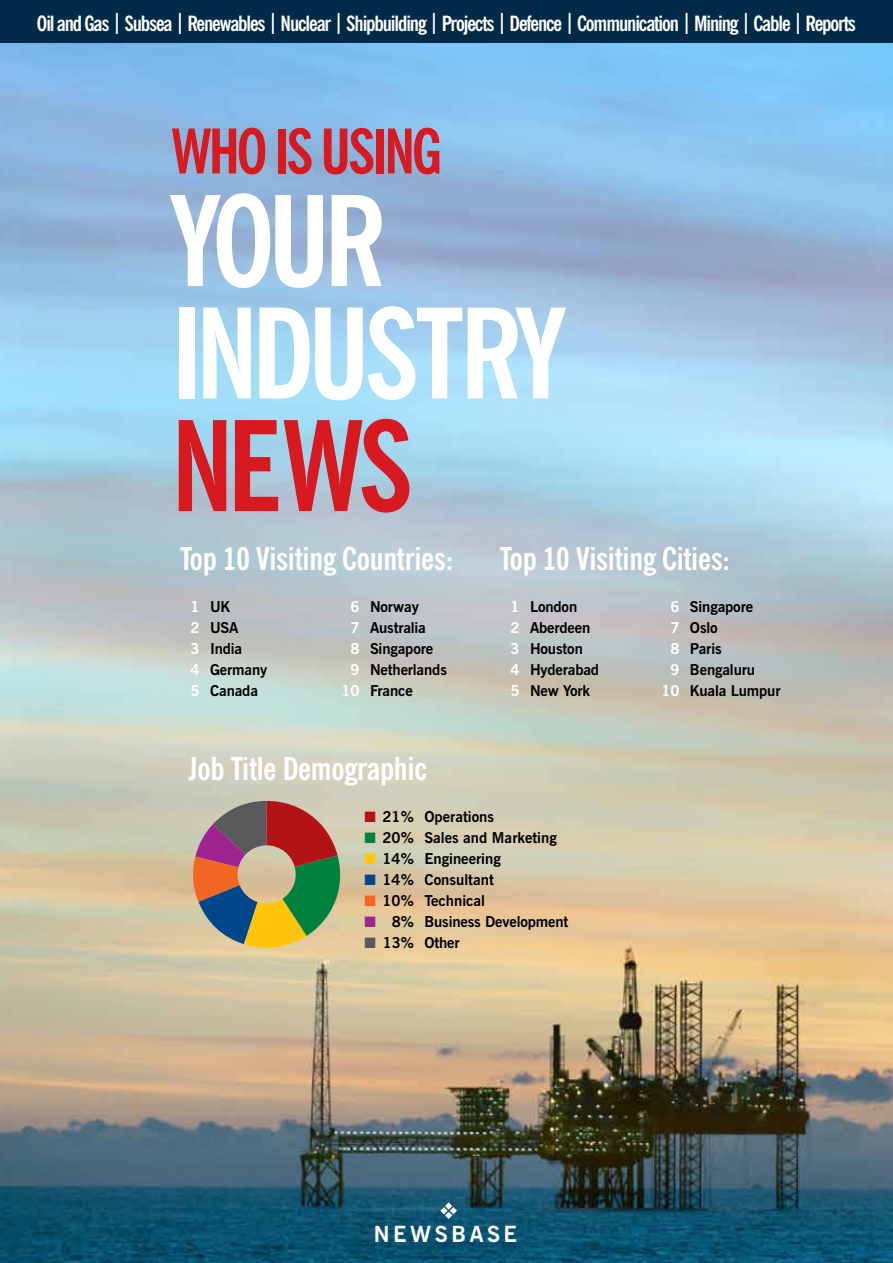
<style>
.page{position:relative;width:893px;height:1263px;background:#fff}
.page>*{position:absolute;margin:0;border:0;box-sizing:border-box;transform-origin:0 0}
.t1{font:700 condensed 124.5px/112.5px "News Gothic BT";letter-spacing:-.055em;color:#fff}
.t2{font:700 condensed 124.5px "News Gothic BT";color:#d71920}
.t3{font:700 condensed 61.5px "News Gothic BT";letter-spacing:-.055em;color:#d71920}
.t4{font:700 condensed 31.5px "News Gothic BT";letter-spacing:-.01em;color:#fff}
.t5{font:700 22.2px "News Gothic BT";letter-spacing:.16em;color:#fff}
.t6{font:700 condensed 21px "News Gothic BT";letter-spacing:-.055em;color:#fff}
.t7{font:700 15px/21px "News Gothic BT";letter-spacing:-.01em;color:#000}
.s1{color:#fff}
.s2{color:#b31217}
.s3{color:#00823f}
.s4{color:#ffc40c}
.s5{color:#00468a}
.s6{color:#f26522}
.s7{color:#9f248f}
.s8{color:#58595b}
</style>
<div class="page">
<img style="left:0;top:43px;width:893px;height:1220px">
<div style="left:0;top:0;width:893px;height:43px;background:#002a47"></div>
<svg style="left:191px;top:801px;width:155px;height:150px;background:#9d8567"></svg>
<svg style="left:440px;top:1202px;width:17px;height:17px"></svg>
<h3 class="t6" style="left:37px;top:10px;width:820px">Oil and Gas | Subsea | Renewables | Nuclear | Shipbuilding | Projects | Defence | Communication | Mining | Cable | Reports</h3>
<h2 class="t3" style="left:171px;top:114px;width:272px">WHO IS USING</h2>
<h1 class="t1" style="left:171px;top:184px;width:395px">YOUR<br>INDUSTRY</h1>
<h1 class="t2" style="left:171px;top:390px;width:244px">NEWS</h1>
<h3 class="t4" style="left:180px;top:539px;width:275px">Top 10 Visiting Countries:</h3>
<h3 class="t4" style="left:500px;top:539px;width:232px">Top 10 Visiting Cities:</h3>
<p class="t7" style="left:191px;top:596px;width:78px"><span class="s1">1</span> UK<br><span class="s1">2</span> USA<br><span class="s1">3</span> India<br><span class="s1">4</span> Germany<br><span class="s1">5</span> Canada</p>
<p class="t7" style="left:351px;top:596px;width:70px"><span class="s1">6</span> Norway</p>
<p class="t7" style="left:511px;top:596px;width:90px"><span class="s1">1</span> London<br><span class="s1">2</span> Aberdeen<br><span class="s1">3</span> Houston<br><span class="s1">4</span> Hyderabad<br><span class="s1">5</span> New York</p>
<p class="t7" style="left:670px;top:596px;width:84px"><span class="s1">6</span> Singapore</p>
<p class="t7" style="left:670px;top:617px;width:49px"><span class="s1">7</span> Oslo</p>
<p class="t7" style="left:670px;top:638px;width:53px"><span class="s1">8</span> Paris</p>
<p class="t7" style="left:670px;top:659px;width:86px"><span class="s1">9</span> Bengaluru</p>
<p class="t7" style="left:662px;top:680px;width:120px"><span class="s1">10</span> Kuala Lumpur</p>
<p class="t7" style="left:351px;top:617px;width:77px"><span class="s1">7</span> Australia</p>
<p class="t7" style="left:351px;top:638px;width:84px"><span class="s1">8</span> Singapore</p>
<p class="t7" style="left:351px;top:659px;width:98px"><span class="s1">9</span> Netherlands</p>
<p class="t7" style="left:342px;top:680px;width:73px"><span class="s1">10</span> France</p>
<h3 class="t4" style="left:189px;top:749px;width:240px">Job Title Demographic</h3>
<p class="t7" style="left:364px;top:806px;width:131px"><span class="s2">■</span> 21% Operations</p>
<p class="t7" style="left:364px;top:827px;width:194px"><span class="s3">■</span> 20% Sales and Marketing</p>
<p class="t7" style="left:364px;top:848px;width:138px"><span class="s4">■</span> 14% Engineering</p>
<p class="t7" style="left:364px;top:869px;width:131px"><span class="s5">■</span> 14% Consultant</p>
<p class="t7" style="left:364px;top:890px;width:122px"><span class="s6">■</span> 10% Technical</p>
<p class="t7" style="left:364px;top:911px;width:206px"><span class="s7">■</span> 8% Business Development</p>
<p class="t7" style="left:364px;top:932px;width:97px"><span class="s8">■</span> 13% Other</p>
<h3 class="t5" style="left:374px;top:1220px;width:145px">NEWSBASE</h3>
</div>
